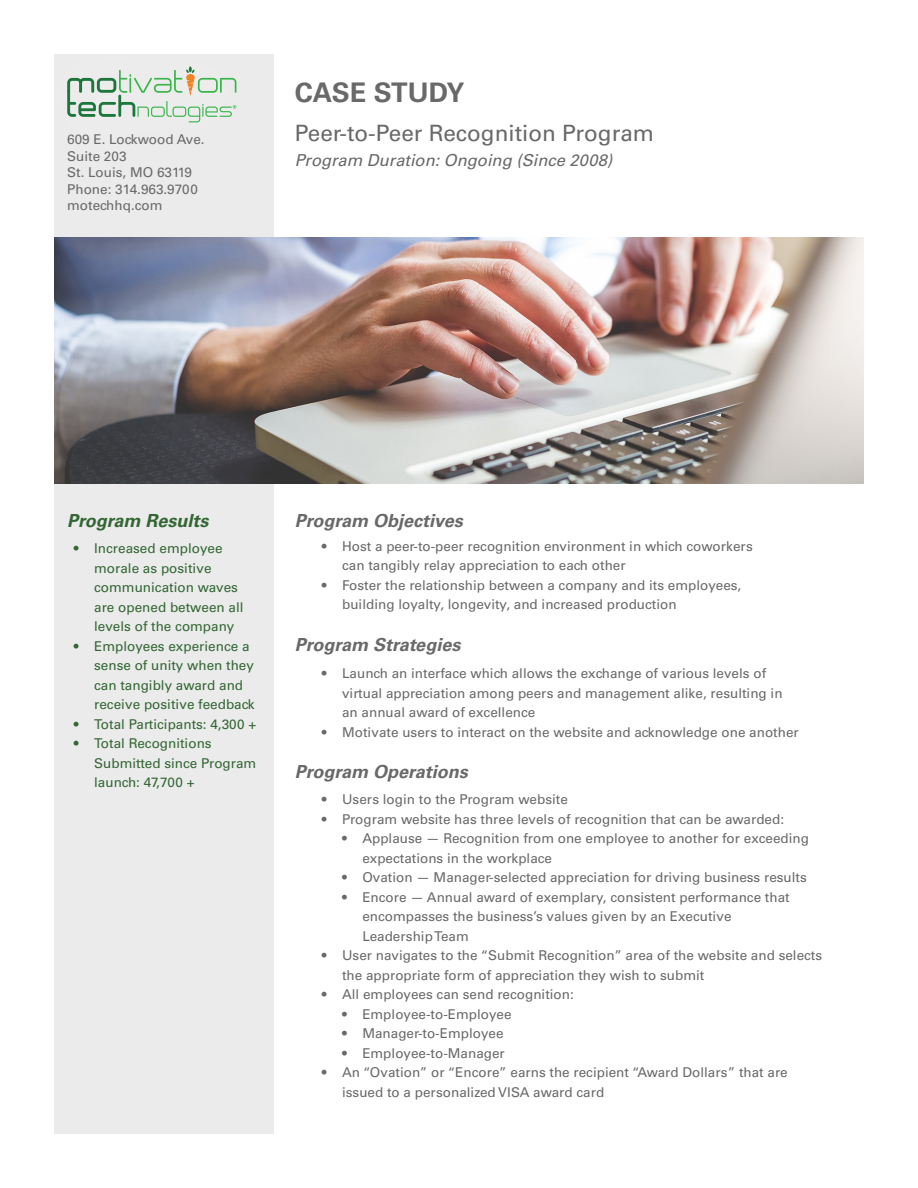
<style>
.page{position:relative;width:918px;height:1188px;background:#fff}
.page>*{position:absolute;margin:0;border:0;box-sizing:border-box;transform-origin:0 0}
.t1{font:700 27px "Univers LT Std";color:#696969}
.t2{font:22.5px "Univers LT Std";color:#696969}
.t3{font:italic 700 18px "Univers LT Std";color:#696969}
.t4{font:italic 700 18px "Univers LT Std";color:#363}
.t5{font:italic 16.5px "Univers LT Std";color:#696969}
.t6{font:13.5px/19.5px "Univers LT Std";color:#696969}
.t7{font:13.5px/19.5px "Univers LT Std";color:#363}
</style>
<div class="page">
<div style="left:54px;top:54px;width:219px;height:1080px;background:#ebebec"></div>
<div style="left:7px;top:13px;width:283px;height:166px;background:#fff;opacity:.75"></div>
<svg style="left:67px;top:66px;width:169px;height:56px"></svg>
<img style="left:54px;top:238px;width:810px;height:246px">
<p class="t6" style="left:67px;top:131px;width:139px;line-height:16.5px">609 E. Lockwood Ave.<br>Suite 203<br>St. Louis, MO 63119<br>Phone: 314.963.9700 motechhq.com</p>
<p class="t1" style="left:295px;top:77px;width:171px">CASE STUDY</p>
<p class="t2" style="left:295px;top:120px;width:361px">Peer-to-Peer Recognition Program</p>
<p class="t5" style="left:295px;top:151px;width:319px">Program Duration: Ongoing (Since 2008)</p>
<p class="t4" style="left:67px;top:510px;width:143px">Program Results</p>
<p class="t7" style="left:94px;top:539px;width:151px;text-indent:-20px">• Increased employee morale as positive communication waves are opened between all levels of the company</p>
<p class="t7" style="left:94px;top:636px;width:162px;text-indent:-20px">• Employees experience a sense of unity when they can tangibly award and receive positive feedback</p>
<p class="t7" style="left:74px;top:714px;width:184px">• Total Participants: 4,300 +</p>
<p class="t7" style="left:94px;top:734px;width:164px;text-indent:-20px">• Total Recognitions<br>Submitted since Program launch: 47,700 +</p>
<p class="t3" style="left:295px;top:510px;width:169px">Program Objectives</p>
<p class="t6" style="left:342px;top:536px;width:412px;text-indent:-20px">• Host a peer-to-peer recognition environment in which coworkers can tangibly relay appreciation to each other</p>
<p class="t6" style="left:342px;top:575px;width:401px;text-indent:-20px">• Foster the relationship between a company and its employees, building loyalty, longevity, and increased production</p>
<p class="t3" style="left:295px;top:634px;width:167px">Program Strategies</p>
<p class="t6" style="left:342px;top:664px;width:442px;text-indent:-20px">• Launch an interface which allows the exchange of various levels of virtual appreciation among peers and management alike, resulting in an annual award of excellence</p>
<p class="t6" style="left:322px;top:722px;width:478px">• Motivate users to interact on the website and acknowledge one another</p>
<p class="t3" style="left:295px;top:761px;width:174px">Program Operations</p>
<p class="t6" style="left:322px;top:790px;width:248px">• Users login to the Program website</p>
<p class="t6" style="left:322px;top:809px;width:464px">• Program website has three levels of recognition that can be awarded:</p>
<p class="t6" style="left:362px;top:829px;width:448px;text-indent:-20px">• Applause — Recognition from one employee to another for exceeding expectations in the workplace</p>
<p class="t6" style="left:342px;top:868px;width:466px">• Ovation — Manager-selected appreciation for driving business results</p>
<p class="t6" style="left:362px;top:887px;width:429px;text-indent:-20px">• Encore — Annual award of exemplary, consistent performance that encompasses the business’s values given by an Executive<br>Leadership Team</p>
<p class="t6" style="left:342px;top:946px;width:482px;text-indent:-20px">• User navigates to the “Submit Recognition” area of the website and selects the appropriate form of appreciation they wish to submit</p>
<p class="t6" style="left:322px;top:985px;width:254px">• All employees can send recognition:</p>
<p class="t6" style="left:342px;top:1004px;width:171px">• Employee-to-Employee</p>
<p class="t6" style="left:342px;top:1024px;width:163px">• Manager-to-Employee</p>
<p class="t6" style="left:342px;top:1043px;width:164px">• Employee-to-Manager</p>
<p class="t6" style="left:342px;top:1063px;width:447px;text-indent:-20px">• An “Ovation” or “Encore” earns the recipient “Award Dollars” that are issued to a personalized VISA award card</p>
</div>
